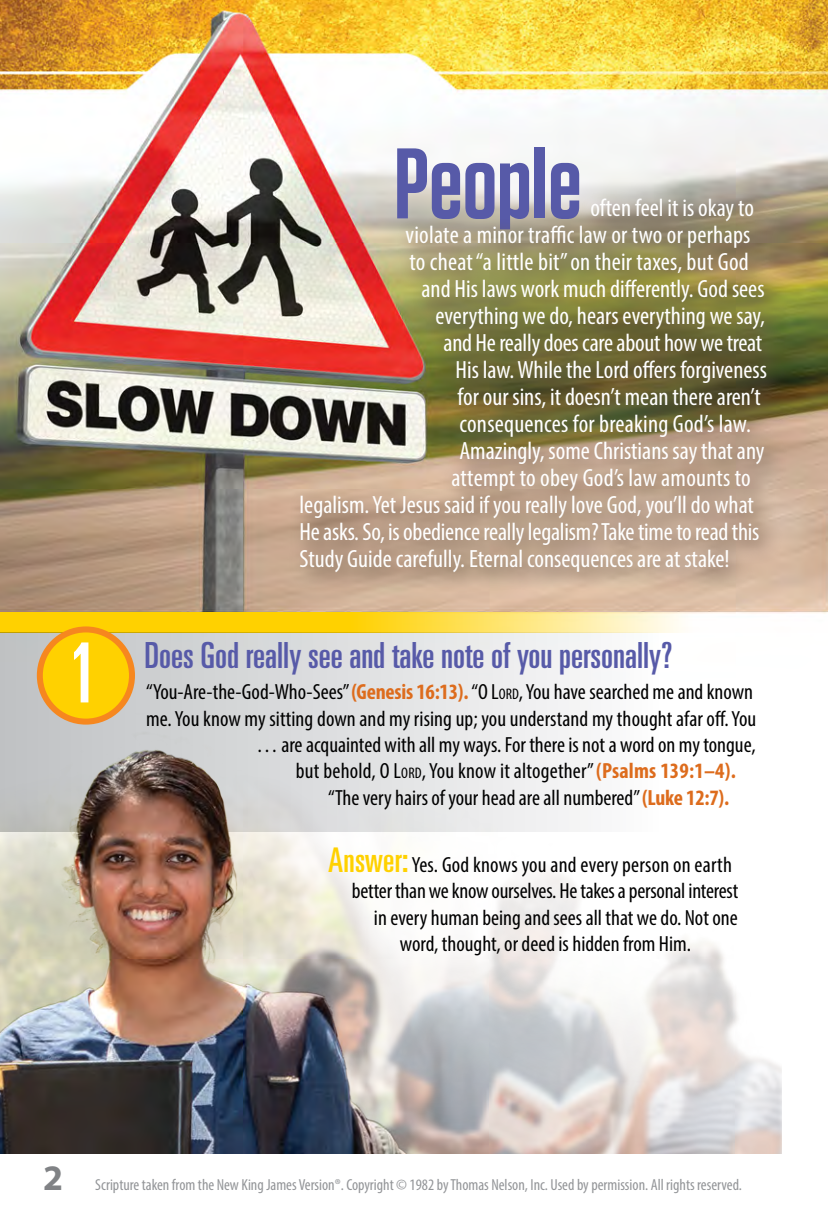
<style>
.page{position:relative;width:828px;height:1224px;background:#fff}
.page>*{position:absolute;margin:0;border:0;box-sizing:border-box;transform-origin:0 0}
.t1{font:600 100px "Tungsten";color:#575aa8}
.Question_Header{font:ultra-condensed 83px "Univers";color:#fff}
.Question_Header-2{font:ultra-condensed 36px "Univers";color:#575aa8}
.t2{font:700 36px "Myriad Pro";color:#808285}
.t3{font:condensed 25px "Myriad Pro";color:#fff}
.Below_Question{font:condensed 22px "Myriad Pro";color:#000}
.Answer_Copy{font:condensed 22px "Myriad Pro";color:#000}
.Answer_Copy-2{font:condensed 16px "Myriad Pro";color:#939598}
.s1{font-weight:700;color:#dd6c1d}
.s2{font-style:inherit}
.s3{font-size:15.4px}
.s4{font-family:"Univers";font-stretch:ultra-condensed;font-size:34px;color:#ffd100}
</style>
<div class="page">
<img style="left:0;top:0;width:828px;height:633px">
<svg style="left:0;top:612px;width:828px;height:20px"></svg>
<svg style="left:0;top:632px;width:658px;height:81px"></svg>
<div style="left:40px;top:629px;width:92px;height:93px;background:#ffd100;border-radius:50%"></div>
<div style="left:37px;top:626px;width:98px;height:99px;border:6px solid #f6871f;border-radius:50%"></div>
<img style="left:0;top:713px;width:782px;height:441px">
<div style="left:288px;top:187px;width:503px;height:409px;background:#6c5748;opacity:.85"></div>
<p class="t1" style="left:394px;top:131px;width:189px">People</p>
<p class="t3" style="left:590px;top:193px;width:165px">often feel it is okay to</p>
<p class="t3" style="left:406px;top:220px;width:346px">violate a minor traffic law or two or perhaps</p>
<p class="t3" style="left:410px;top:247px;width:341px">to cheat “a little bit” on their taxes, but God</p>
<p class="t3" style="left:422px;top:274px;width:345px">and His laws work much differently. God sees</p>
<p class="t3" style="left:436px;top:301px;width:331px">everything we do, hears everything we say,</p>
<p class="t3" style="left:444px;top:328px;width:320px">and He really does care about how we treat</p>
<p class="t3" style="left:456px;top:355px;width:313px">His law. While the Lord offers forgiveness</p>
<p class="t3" style="left:458px;top:382px;width:305px">for our sins, it doesn’t mean there aren’t</p>
<p class="t3" style="left:460px;top:409px;width:293px">consequences for breaking God’s law.</p>
<p class="t3" style="left:460px;top:436px;width:307px">Amazingly, some Christians say that any</p>
<p class="t3" style="left:452px;top:462px;width:301px">attempt to obey God’s law amounts to</p>
<p class="t3" style="left:300px;top:489px;width:456px">legalism. Yet Jesus said if you really love God, you’ll do what</p>
<p class="t3" style="left:300px;top:516px;width:461px">He asks. So, is obedience really legalism? Take time to read this</p>
<p class="t3" style="left:300px;top:543px;width:432px">Study Guide carefully. Eternal consequences are at stake!</p>
<p class="Question_Header" style="left:67px;top:626px;width:32px">1</p>
<p class="Question_Header-2" style="left:145px;top:635px;width:529px">Does God really see and take note of you personally?</p>
<p class="Below_Question" style="left:146px;top:679px;width:609px">“You-Are-the-God-Who-Sees” <span class="s1">(Genesis 16:13).</span>“O <span class="s2">L</span><span class="s3">ORD</span>, You have searched me and known</p>
<p class="Below_Question" style="left:146px;top:705px;width:612px">me. You know my sitting down and my rising up; you understand my thought afar off. You</p>
<p class="Below_Question" style="left:256px;top:731px;width:501px">… are acquainted with all my ways. For there is not a word on my tongue,</p>
<p class="Below_Question" style="left:296px;top:758px;width:441px">but behold, O <span class="s2">L</span><span class="s3">ORD</span>, You know it altogether” <span class="s1">(Psalms 139:1–4).</span></p>
<p class="Below_Question" style="left:328px;top:784px;width:403px">“The very hairs of your head are all numbered” <span class="s1">(Luke 12:7).</span></p>
<p class="Answer_Copy" style="left:328px;top:851px;width:406px"><span class="s4">Answer:</span> Yes. God knows you and every person on earth</p>
<p class="Answer_Copy" style="left:352px;top:878px;width:388px">better than we know ourselves. He takes a personal interest</p>
<p class="Answer_Copy" style="left:374px;top:904px;width:365px">in every human being and sees all that we do. Not one</p>
<p class="Answer_Copy" style="left:400px;top:931px;width:293px">word, thought, or deed is hidden from Him.</p>
<p class="t2" style="left:43px;top:1155px;width:21px">2</p>
<p class="Answer_Copy-2" style="left:95px;top:1175px;width:648px">Scripture taken from the New King James Version®. Copyright © 1982 by Thomas Nelson, Inc. Used by permission. All rights reserved.</p>
</div>
